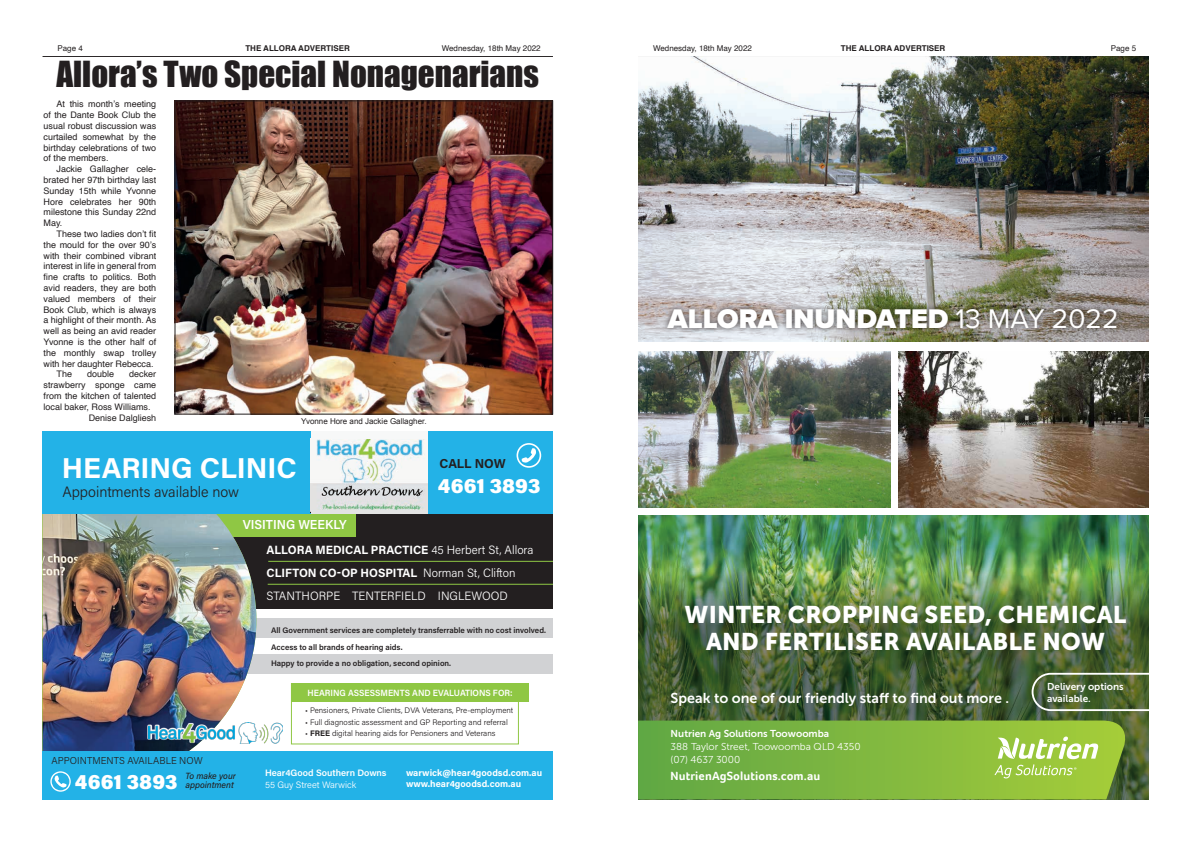
<style>
.page{position:relative;width:1191px;height:842px;background:#fff}
.page>*{position:absolute;margin:0;border:0;box-sizing:border-box;transform-origin:0 0}
.t1{font:33px "Impact";color:#231f20}
.t2{font:700 28.8px "Acumin Pro";color:#fff}
.t3{font:900 28px "Proxima Nova";color:#fff}
.t4{font:24px/27px "Museo Sans 900";letter-spacing:.01em;color:#fff;text-align:center}
.t5{font:900 21px "Acumin Pro";letter-spacing:.005em;color:#fff}
.t6{font:300 15px "Acumin Pro";color:#231f20}
.t7{font:14.3px "Museo Sans 700";color:#fff}
.t8{font:600 13px "Acumin Pro";color:#fff;scale:.95 1}
.t9{font:700 13px "Acumin Pro";letter-spacing:-.005em;color:#231f20}
.t10{font:700 12.2px "Foco";letter-spacing:.01em;color:#fff}
.t11{font:300 12px/22.7px "Acumin Pro";color:#fff}
.t12{font:10px/12px "Museo Sans 700";color:#fff}
.t13{font:10px/13px "Museo Sans 300";color:#fff}
.t14{font:300 10px "Acumin Pro";color:#231f20}
.t15{font:700 9.3px/11.1px "Acumin Pro";color:#fff}
.t16{font:600 9.3px "Acumin Pro";color:#fff}
.t17{font:300 9.3px "Acumin Pro";color:#fff}
.t18{font:9px "Helvetica";color:#231f20}
.t19{font:600 9px "Acumin Pro";color:#fff;scale:.95 1}
.t20{font:italic 500 9px/9px "Acumin Pro";color:#231f20}
.t21{font:300 8px "Acumin Pro";color:#231f20}
.t22{font:600 8px/16.7px "Acumin Pro";color:#231f20}
.t23{font:8px "Helvetica";color:#231f20}
.t24{font:700 8px "Helvetica";color:#231f20}
.t25{font:8px "Arial";color:#231f20}
.s1{font-weight:700}
.s2{font-weight:400}
</style>
<div class="page">
<img style="left:638px;top:56px;width:510px;height:286px">
<img style="left:638px;top:516px;width:510px;height:43px">
<img style="left:638px;top:559px;width:510px;height:240px">
<svg style="left:638px;top:720px;width:494px;height:79px;background:#82b744"></svg>
<svg style="left:1031px;top:673px;width:117px;height:38px;background:#5b7045"></svg>
<img style="left:638px;top:351px;width:252px;height:156px">
<img style="left:899px;top:351px;width:249px;height:156px">
<div style="left:661px;top:302px;width:461px;height:32px;background:#231f20;opacity:.75"></div>
<hr style="left:43px;top:56px;width:510px;height:1px;background:#231f20">
<div style="left:193px;top:514px;width:360px;height:70px;background:#231f20"></div>
<div style="left:213px;top:514px;width:143px;height:22px;background:#8fc744"></div>
<div style="left:291px;top:683px;width:237px;height:19px;background:#8fc744"></div>
<div style="left:222px;top:655px;width:331px;height:19px;background:#d1d2d4"></div>
<div style="left:246px;top:618px;width:307px;height:20px;background:#d1d2d4"></div>
<div style="left:234px;top:582px;width:319px;height:26px;background:#231f20"></div>
<img style="left:43px;top:513px;width:213px;height:238px">
<div style="left:43px;top:751px;width:510px;height:48px;background:#23b2e7"></div>
<div style="left:43px;top:431px;width:510px;height:82px;background:#23b2e7"></div>
<img style="left:311px;top:439px;width:116px;height:72px">
<svg style="left:147px;top:721px;width:136px;height:23px"></svg>
<img style="left:149px;top:723px;width:133px;height:20px">
<svg style="left:50px;top:771px;width:21px;height:21px"></svg>
<svg style="left:516px;top:443px;width:25px;height:25px"></svg>
<div style="left:291px;top:683px;width:228px;height:61px;border:1px solid #8fc744"></div>
<hr style="left:268px;top:561px;width:285px;height:1px;background:#8fc744">
<hr style="left:268px;top:584px;width:285px;height:1px;background:#8fc744">
<div style="left:311px;top:431px;width:116px;height:8px;background:#f7f8f8"></div>
<hr style="left:311px;top:511px;width:116px;height:3px;background:#e3e3e3">
<img style="left:177px;top:103px;width:374px;height:309px">
<div style="left:175px;top:101px;width:378px;height:313px;border:1px solid #231f20"></div>
<p class="t23" style="left:58px;top:42px;width:27px">Page 4</p>
<p class="t24" style="left:245px;top:42px;width:106px">THE ALLORA ADVERTISER</p>
<p class="t23" style="left:442px;top:42px;width:100px">Wednesday, 18th May 2022</p>
<p class="t1" style="left:56px;top:48px;width:484px">Allora’s Two Special Nonagenarians</p>
<p class="t18" style="left:57px;top:97px;width:101px">At this month’s meeting</p>
<p class="t18" style="left:44px;top:108px;width:114px">of the Dante Book Club the</p>
<p class="t18" style="left:44px;top:119px;width:114px">usual robust discussion was</p>
<p class="t18" style="left:44px;top:130px;width:114px">curtailed somewhat by the</p>
<p class="t18" style="left:44px;top:140px;width:114px">birthday celebrations of two</p>
<p class="t18" style="left:44px;top:151px;width:67px">of the members.</p>
<p class="t18" style="left:57px;top:162px;width:101px">Jackie Gallagher cele-</p>
<p class="t18" style="left:44px;top:173px;width:114px">brated her 97th birthday last</p>
<p class="t18" style="left:44px;top:184px;width:114px">Sunday 15th while Yvonne</p>
<p class="t18" style="left:44px;top:194px;width:114px">Hore celebrates her 90th</p>
<p class="t18" style="left:44px;top:205px;width:114px">milestone this Sunday 22nd</p>
<p class="t18" style="left:44px;top:216px;width:20px">May.</p>
<p class="t18" style="left:57px;top:227px;width:101px">These two ladies don’t fit</p>
<p class="t18" style="left:44px;top:238px;width:114px">the mould for the over 90’s</p>
<p class="t18" style="left:44px;top:248px;width:114px">with their combined vibrant</p>
<p class="t18" style="left:44px;top:259px;width:114px">interest in life in general from</p>
<p class="t18" style="left:44px;top:270px;width:114px">fine crafts to politics. Both</p>
<p class="t18" style="left:44px;top:281px;width:114px">avid readers, they are both</p>
<p class="t18" style="left:44px;top:292px;width:114px">valued members of their</p>
<p class="t18" style="left:44px;top:302px;width:114px">Book Club, which is always</p>
<p class="t18" style="left:44px;top:313px;width:114px">a highlight of their month. As</p>
<p class="t18" style="left:44px;top:324px;width:114px">well as being an avid reader</p>
<p class="t18" style="left:44px;top:335px;width:114px">Yvonne is the other half of</p>
<p class="t18" style="left:44px;top:346px;width:114px">the monthly swap trolley</p>
<p class="t18" style="left:44px;top:356px;width:112px">with her daughter Rebecca.</p>
<p class="t18" style="left:57px;top:367px;width:17px">The</p>
<p class="t18" style="left:87px;top:367px;width:29px">double</p>
<p class="t18" style="left:129px;top:367px;width:29px">decker</p>
<p class="t18" style="left:44px;top:378px;width:114px">strawberry sponge came</p>
<p class="t18" style="left:44px;top:389px;width:114px">from the kitchen of talented</p>
<p class="t18" style="left:44px;top:400px;width:109px">local baker, Ross Williams.</p>
<p class="t18" style="left:89px;top:410px;width:69px">Denise Dalgliesh</p>
<p class="t25" style="left:301px;top:416px;width:127px">Yvonne Hore and Jackie Gallagher.</p>
<h2 class="t2" style="left:62px;top:448px;width:236px">HEARING CLINIC</h2>
<h3 class="t6" style="left:62px;top:481px;width:178px">Appointments available now</h3>
<h3 class="t5" style="left:438px;top:471px;width:104px">4661 3893</h3>
<h3 class="t9" style="left:439px;top:454px;width:68px">CALL NOW</h3>
<h3 class="t8" style="left:243px;top:516px;width:111px">VISITING WEEKLY</h3>
<h3 class="t11" style="left:266px;top:538px;width:268px"><span class="s1">ALLORA MEDICAL PRACTICE</span> 45 Herbert St, Allora<br><span class="s1">CLIFTON CO-OP HOSPITAL</span> Norman St, Clifton<br>STANTHORPE TENTERFIELD INGLEWOOD</h3>
<p class="t22" style="left:271px;top:621px;width:276px">All Government services are completely transferrable with no cost involved.<br>Access to all brands of hearing aids.<br>Happy to provide a no obligation, second opinion.</p>
<p class="t19" style="left:307px;top:686px;width:218px">HEARING ASSESSMENTS AND EVALUATIONS FOR:</p>
<p class="t21" style="left:305px;top:705px;width:210px">• Pensioners, Private Clients, DVA Veterans, Pre-employment</p>
<p class="t21" style="left:305px;top:716px;width:204px">• Full diagnostic assessment and GP Reporting and referral</p>
<p class="t21" style="left:305px;top:728px;width:192px">• <span class="s1">FREE</span> digital hearing aids for Pensioners and Veterans</p>
<p class="t14" style="left:52px;top:754px;width:153px">APPOINTMENTS AVAILABLE NOW</p>
<p class="t20" style="left:185px;top:771px;width:52px">To make your appointment</p>
<p class="t16" style="left:265px;top:767px;width:123px">Hear4Good Southern Downs</p>
<h3 class="t5" style="left:75px;top:767px;width:104px">4661 3893</h3>
<p class="t17" style="left:265px;top:778px;width:93px">55 Guy Street Warwick</p>
<p class="t15" style="left:406px;top:767px;width:138px">warwick@hear4goodsd.com.au www.hear4goodsd.com.au</p>
<p class="t23" style="left:653px;top:42px;width:100px">Wednesday, 18th May 2022</p>
<p class="t24" style="left:841px;top:42px;width:106px">THE ALLORA ADVERTISER</p>
<p class="t23" style="left:1110px;top:42px;width:27px">Page 5</p>
<h3 class="t3" style="left:668px;top:297px;width:452px">ALLORA INUNDATED <span class="s2">13 MAY 2022</span></h3>
<h3 class="t4" style="left:684px;top:601px;width:443px">WINTER CROPPING SEED, CHEMICAL<br>AND FERTILISER AVAILABLE NOW</h3>
<h3 class="t7" style="left:670px;top:690px;width:340px">Speak to one of our friendly staff to find out more .</h3>
<p class="t12" style="left:1047px;top:680px;width:78px">Delivery options available.</p>
<p class="t12" style="left:670px;top:727px;width:160px">Nutrien Ag Solutions Toowoomba</p>
<p class="t13" style="left:670px;top:740px;width:191px">388 Taylor Street, Toowoomba QLD 4350 (07) 4637 3000</p>
<h3 class="t10" style="left:670px;top:768px;width:151px">NutrienAgSolutions.com.au</h3>
</div>
